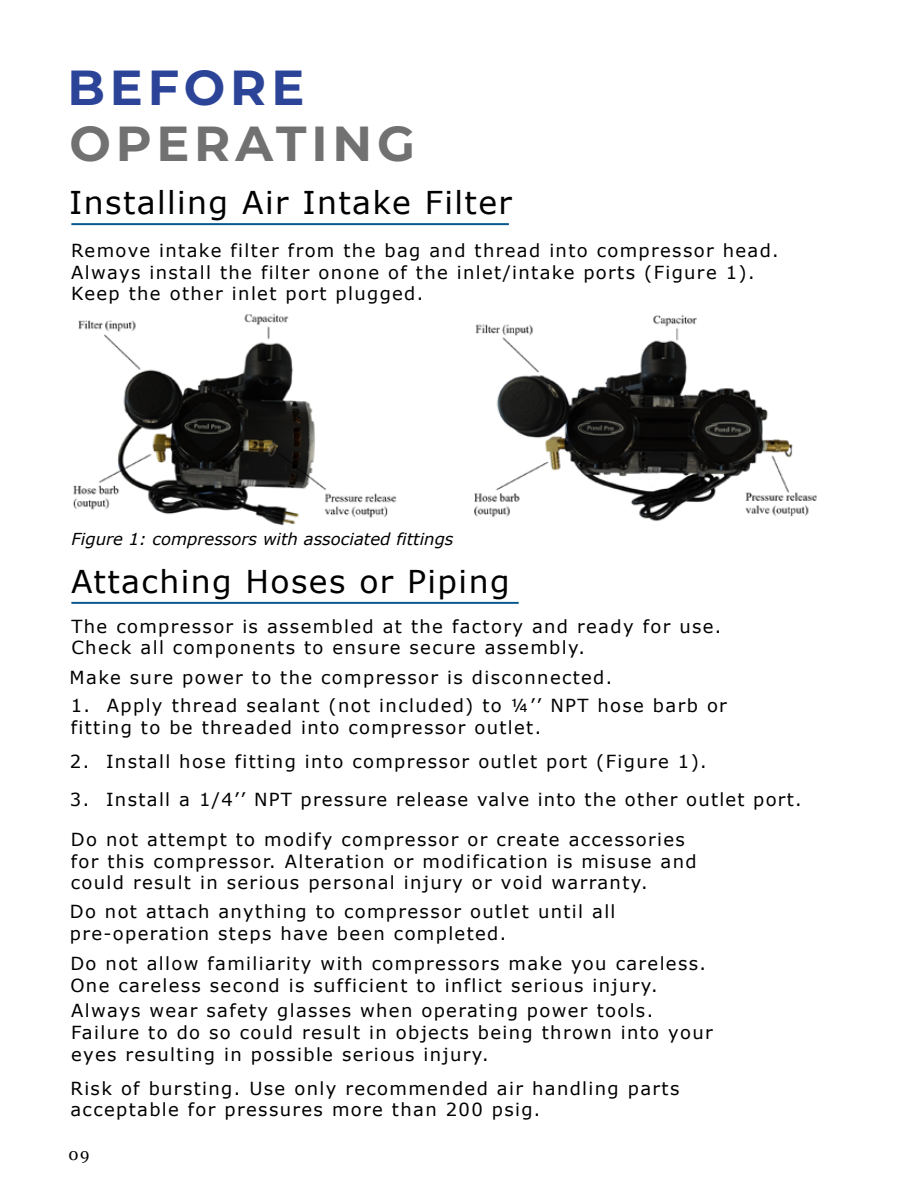
<style>
.page{position:relative;width:918px;height:1188px;background:#fff}
.page>*{position:absolute;margin:0;border:0;box-sizing:border-box;transform-origin:0 0}
.t1{font:100 49.2px "Montserrat";letter-spacing:.1em;color:#717172}
.t2{font:100 49.2px "Montserrat";letter-spacing:.1em;color:#2c4498}
.t3{font:31.5px "Verdana";letter-spacing:.045em;color:#000}
.t4{font:18px/21.6px "Verdana";letter-spacing:.075em;color:#000}
.t5{font:italic 16.5px "Verdana";color:#000}
.t6{font:16.5px "Georgia";color:#000}
</style>
<div class="page">
<img style="left:474px;top:314px;width:343px;height:208px">
<img style="left:73px;top:313px;width:324px;height:213px">
<hr style="left:71px;top:223px;width:438px;height:2px;background:#05578d">
<hr style="left:71px;top:602px;width:448px;height:2px;background:#05578d">
<h1 class="t2" style="left:67px;top:54px;width:239px">BEFORE</h1>
<h1 class="t1" style="left:69px;top:111px;width:347px">OPERATING</h1>
<h2 class="t3" style="left:69px;top:181px;width:444px">Installing Air Intake Filter</h2>
<p class="t4" style="left:71px;top:240px;width:709px">Remove intake filter from the bag and thread into compressor head.<br>Always install the filter onone of the inlet/intake ports (Figure 1).<br>Keep the other inlet port plugged.</p>
<p class="t5" style="left:71px;top:528px;width:384px">Figure 1: compressors with associated fittings</p>
<h2 class="t3" style="left:71px;top:560px;width:440px">Attaching Hoses or Piping</h2>
<p class="t4" style="left:71px;top:615px;width:652px">The compressor is assembled at the factory and ready for use.<br>Check all components to ensure secure assembly.</p>
<p class="t4" style="left:70px;top:666px;width:544px">Make sure power to the compressor is disconnected.</p>
<p class="t4" style="left:71px;top:694px;width:658px">1. Apply thread sealant (not included) to ¼’’ NPT hose barb or fitting to be threaded into compressor outlet.</p>
<p class="t4" style="left:70px;top:751px;width:638px">2. Install hose fitting into compressor outlet port (Figure 1).</p>
<p class="t4" style="left:70px;top:789px;width:733px">3. Install a 1/4’’ NPT pressure release valve into the other outlet port.</p>
<p class="t4" style="left:71px;top:828px;width:627px">Do not attempt to modify compressor or create accessories for this compressor. Alteration or modification is misuse and could result in serious personal injury or void warranty.</p>
<p class="t4" style="left:70px;top:900px;width:547px">Do not attach anything to compressor outlet until all pre-operation steps have been completed.</p>
<p class="t4" style="left:70px;top:953px;width:637px">Do not allow familiarity with compressors make you careless.<br>One careless second is sufficient to inflict serious injury.</p>
<p class="t4" style="left:71px;top:1000px;width:643px">Always wear safety glasses when operating power tools.<br>Failure to do so could result in objects being thrown into your eyes resulting in possible serious injury.</p>
<p class="t4" style="left:70px;top:1077px;width:610px">Risk of bursting. Use only recommended air handling parts acceptable for pressures more than 200 psig.</p>
<p class="t6" style="left:68px;top:1144px;width:23px">09</p>
</div>
